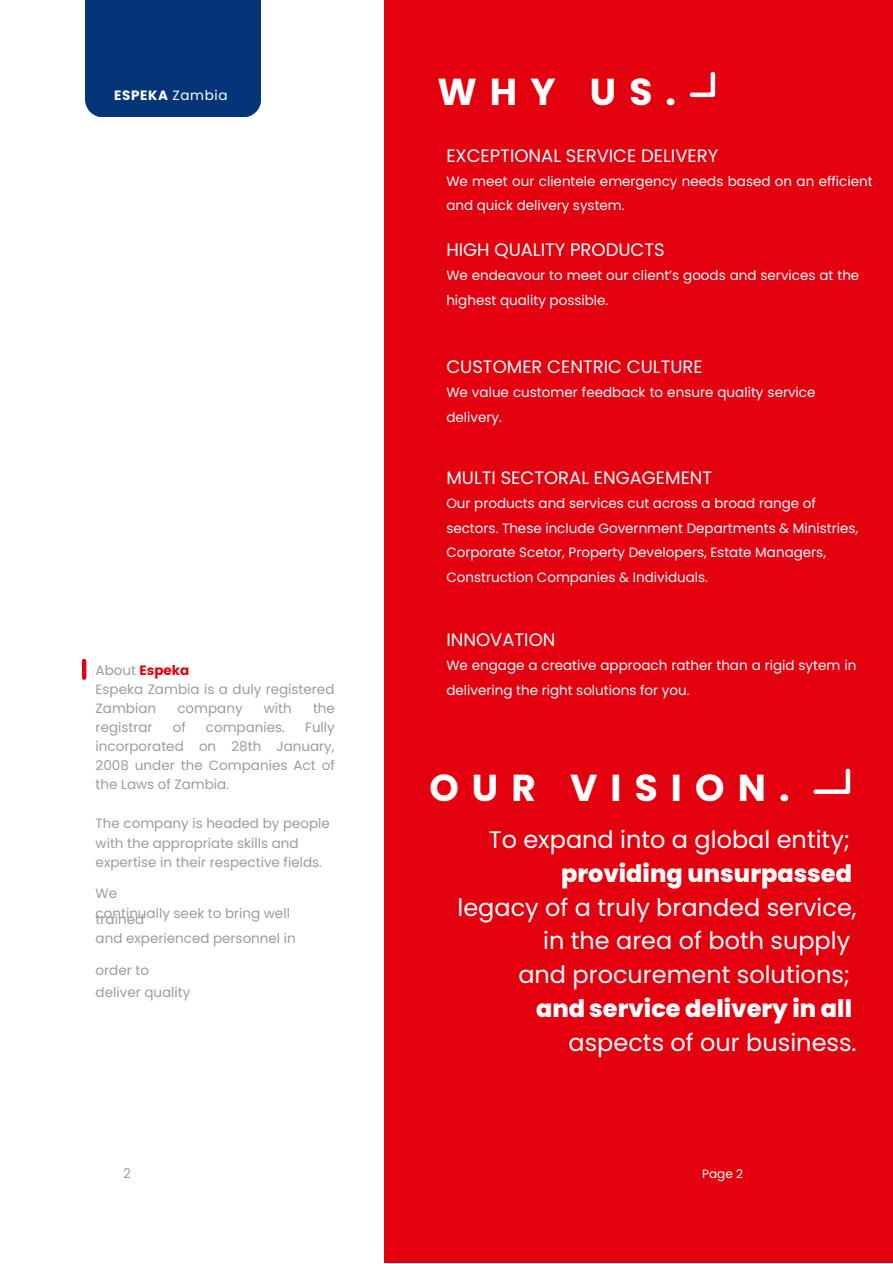
<style>
.page{position:relative;width:893px;height:1264px;background:#fff}
.page>*{position:absolute;margin:0;border:0;box-sizing:border-box;transform-origin:0 0}
.t1{font:700 37.5px "Poppins";letter-spacing:.35em;color:#fff}
.t2{font:24px/33.8px "Poppins";color:#fff;text-align:right}
.t3{font:800 24px "Poppins";color:#fff}
.t4{font:18px "Poppins";color:#fff}
.t5{font:13.5px/24.8px "Poppins";color:#fff}
.t6{font:13.5px/19px "Poppins";color:#9c9c9b}
.t7{font:700 13.5px "Poppins";letter-spacing:.05em;color:#fff}
.t8{font:12px "Poppins";color:#fff}
.s1{font-weight:400}
.s2{font-weight:700;color:#e3000f}
.s3{color:#fff}
</style>
<div class="page">
<div style="left:85px;top:0;width:175px;height:117px;background:#053578"></div>
<hr style="left:82px;top:659px;width:4px;height:20px;background:#e3000f;border-radius:2px">
<div style="left:384px;top:0;width:508px;height:1262px;background:#e3000f"></div>
<svg style="left:813px;top:768px;width:37px;height:26px"></svg>
<svg style="left:689px;top:72px;width:26px;height:25px"></svg>
<p class="t7" style="left:114px;top:86px;width:115px">ESPEKA <span class="s1">Zambia</span></p>
<p class="t6" style="left:96px;top:660px;width:240px">About <span class="s2">Espeka<br></span>Espeka Zambia is a duly registered<br>Zambian</p>
<p class="t6" style="left:177px;top:698px;width:67px">company</p>
<p class="t6" style="left:264px;top:698px;width:29px">with</p>
<p class="t6" style="left:313px;top:698px;width:23px">the</p>
<p class="t6" style="left:96px;top:717px;width:58px">registrar</p>
<p class="t6" style="left:173px;top:717px;width:15px">of</p>
<p class="t6" style="left:206px;top:717px;width:81px">companies.</p>
<p class="t6" style="left:96px;top:717px;width:241px;text-align:justify;text-indent:209px">Fully incorporated on 28th January, 2008 under the Companies Act of the Laws of Zambia.</p>
<p class="t6" style="left:96px;top:813px;width:236px;line-height:19.6px">The company is headed by people with the appropriate skills and expertise in their respective fields.</p>
<p class="t6" style="left:96px;top:884px;width:196px">We<br>continually seek to bring well</p>
<p class="t6" style="left:96px;top:910px;width:202px">trained<br>and experienced personnel in</p>
<p class="t6" style="left:96px;top:958px;width:191px;line-height:22.5px">order to<br>deliver quality <span class="s3">products and</span></p>
<h1 class="t1" style="left:437px;top:65px;width:240px">WHY US.</h1>
<h3 class="t4" style="left:446px;top:143px;width:273px">EXCEPTIONAL SERVICE DELIVERY</h3>
<p class="t5" style="left:446px;top:168px;width:428px">We meet our clientele emergency needs based on an efficient and quick delivery system.</p>
<h3 class="t4" style="left:446px;top:237px;width:220px">HIGH QUALITY PRODUCTS</h3>
<p class="t5" style="left:446px;top:263px;width:414px">We endeavour to meet our client’s goods and services at the highest quality possible.</p>
<h3 class="t4" style="left:446px;top:354px;width:258px">CUSTOMER CENTRIC CULTURE</h3>
<p class="t5" style="left:446px;top:380px;width:370px">We value customer feedback to ensure quality service delivery.</p>
<h3 class="t4" style="left:446px;top:465px;width:267px">MULTI SECTORAL ENGAGEMENT</h3>
<p class="t5" style="left:446px;top:491px;width:413px">Our products and services cut across a broad range of sectors. These include Government Departments &amp; Ministries, Corporate Scetor, Property Developers, Estate Managers, Construction Companies &amp; Individuals.</p>
<h3 class="t4" style="left:446px;top:627px;width:111px">INNOVATION</h3>
<p class="t5" style="left:446px;top:652px;width:411px">We engage a creative approach rather than a rigid sytem in delivering the right solutions for you.</p>
<h1 class="t1" style="left:429px;top:762px;width:362px">OUR VISION.</h1>
<h2 class="t2" style="left:488px;top:822px;width:363px">To expand into a global entity;</h2>
<h2 class="t3" style="left:561px;top:856px;width:292px">providing unsurpassed</h2>
<h2 class="t2" style="left:457px;top:890px;width:400px">legacy of a truly branded service, in the area of both supply<br>and procurement solutions;</h2>
<h2 class="t3" style="left:536px;top:991px;width:317px">and service delivery in all</h2>
<h2 class="t2" style="left:568px;top:1025px;width:289px">aspects of our business.</h2>
<p class="t8" style="left:702px;top:1165px;width:42px">Page 2</p>
</div>
